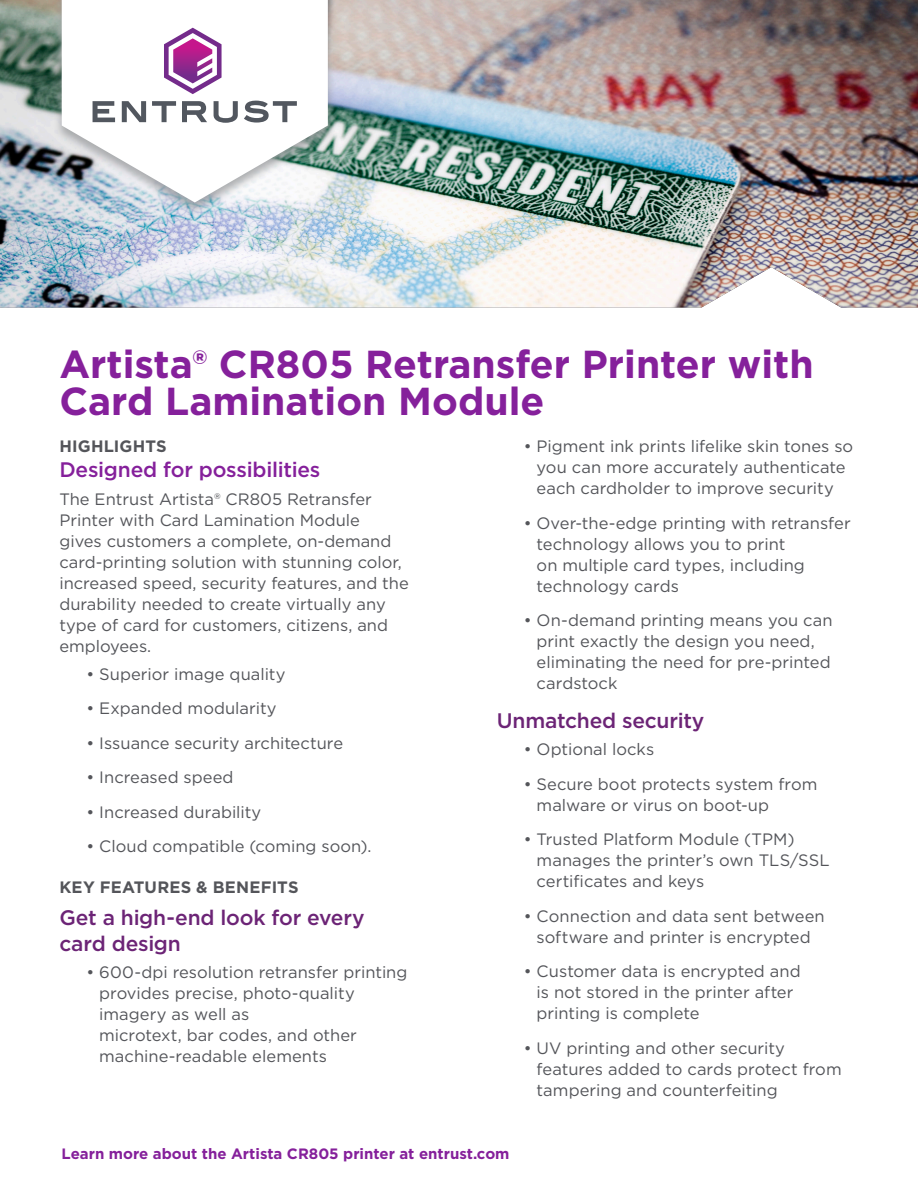
<style>
.page{position:relative;width:918px;height:1188px;background:#fff}
.page>*{position:absolute;margin:0;border:0;box-sizing:border-box;transform-origin:0 0}
.Headline{font:700 39px/37.2px "Gotham";color:#85209b}
.Subhead{font:500 21px/25.2px "Gotham";letter-spacing:-.01em;color:#6c2476}
.Subhead-2{font:500 21px "Gotham";letter-spacing:-.01em;color:#85209b}
.Bullet_copy{font:16.5px/21px "Gotham";color:#54555a}
.Body_copy{font:16.5px/21px "Gotham";color:#54555a}
.Eyebrow{font:700 16.5px "Gotham";letter-spacing:.01em;color:#54555a}
.CTA_URL_front{font:700 15px "Gotham";color:#85209b}
</style>
<div class="page">
<img style="left:0;top:0;width:918px;height:308px">
<div style="left:54px;top:0;width:282px;height:217px;background:#96989a;opacity:.75"></div>
<svg style="left:62px;top:0;width:266px;height:202px"></svg>
<svg style="left:93px;top:101px;width:22px;height:21px"></svg>
<svg style="left:122px;top:101px;width:24px;height:21px"></svg>
<svg style="left:152px;top:101px;width:24px;height:21px"></svg>
<svg style="left:182px;top:101px;width:25px;height:21px"></svg>
<svg style="left:214px;top:101px;width:24px;height:22px"></svg>
<svg style="left:244px;top:100px;width:53px;height:23px"></svg>
<svg style="left:164px;top:28px;width:58px;height:66px"></svg>
<p class="Headline" style="left:59px;top:345px;width:756px">Artista® CR805 Retransfer Printer with<br>Card Lamination Module</p>
<p class="Eyebrow" style="left:59px;top:435px;width:109px">HIGHLIGHTS</p>
<p class="Subhead-2" style="left:59px;top:456px;width:262px">Designed for possibilities</p>
<p class="Body_copy" style="left:59px;top:488px;width:351px">The Entrust Artista® CR805 Retransfer Printer with Card Lamination Module<br>gives customers a complete, on-demand card-printing solution with stunning color, increased speed, security features, and the durability needed to create virtually any type of card for customers, citizens, and employees.</p>
<p class="Bullet_copy" style="left:86px;top:663px;width:201px">• Superior image quality</p>
<p class="Bullet_copy" style="left:86px;top:698px;width:192px">• Expanded modularity</p>
<p class="Bullet_copy" style="left:86px;top:732px;width:258px">• Issuance security architecture</p>
<p class="Bullet_copy" style="left:86px;top:767px;width:149px">• Increased speed</p>
<p class="Bullet_copy" style="left:86px;top:801px;width:176px">• Increased durability</p>
<p class="Bullet_copy" style="left:86px;top:836px;width:286px">• Cloud compatible (coming soon).</p>
<p class="Eyebrow" style="left:59px;top:877px;width:241px">KEY FEATURES &amp; BENEFITS</p>
<p class="Subhead" style="left:59px;top:905px;width:307px">Get a high-end look for every card design</p>
<p class="Bullet_copy" style="left:99px;top:962px;width:310px;text-indent:-13px">• 600-dpi resolution retransfer printing provides precise, photo-quality imagery as well as<br>microtext, bar codes, and other machine-readable elements</p>
<p class="Bullet_copy" style="left:524px;top:435px;width:331px;text-align:center">• Pigment ink prints lifelike skin tones so you can more accurately authenticate each cardholder to improve security</p>
<p class="Bullet_copy" style="left:537px;top:512px;width:316px;text-indent:-13px">• Over-the-edge printing with retransfer technology allows you to print<br>on multiple card types, including technology cards</p>
<p class="Bullet_copy" style="left:537px;top:609px;width:298px;text-indent:-13px">• On-demand printing means you can print exactly the design you need, eliminating the need for pre-printed cardstock</p>
<p class="Subhead" style="left:497px;top:707px;width:209px">Unmatched security</p>
<p class="Bullet_copy" style="left:524px;top:739px;width:132px">• Optional locks</p>
<p class="Bullet_copy" style="left:537px;top:773px;width:282px;text-indent:-13px">• Secure boot protects system from malware or virus on boot-up</p>
<p class="Bullet_copy" style="left:537px;top:829px;width:295px;text-indent:-13px">• Trusted Platform Module (TPM) manages the printer’s own TLS/SSL certificates and keys</p>
<p class="Bullet_copy" style="left:524px;top:905px;width:302px;text-align:center">• Connection and data sent between software and printer is encrypted</p>
<p class="Bullet_copy" style="left:537px;top:961px;width:266px;text-indent:-13px">• Customer data is encrypted and is not stored in the printer after printing is complete</p>
<p class="Bullet_copy" style="left:537px;top:1037px;width:307px;text-indent:-13px">• UV printing and other security features added to cards protect from tampering and counterfeiting</p>
<p class="CTA_URL_front" style="left:62px;top:1144px;width:449px">Learn more about the Artista CR805 printer at entrust.com</p>
</div>
